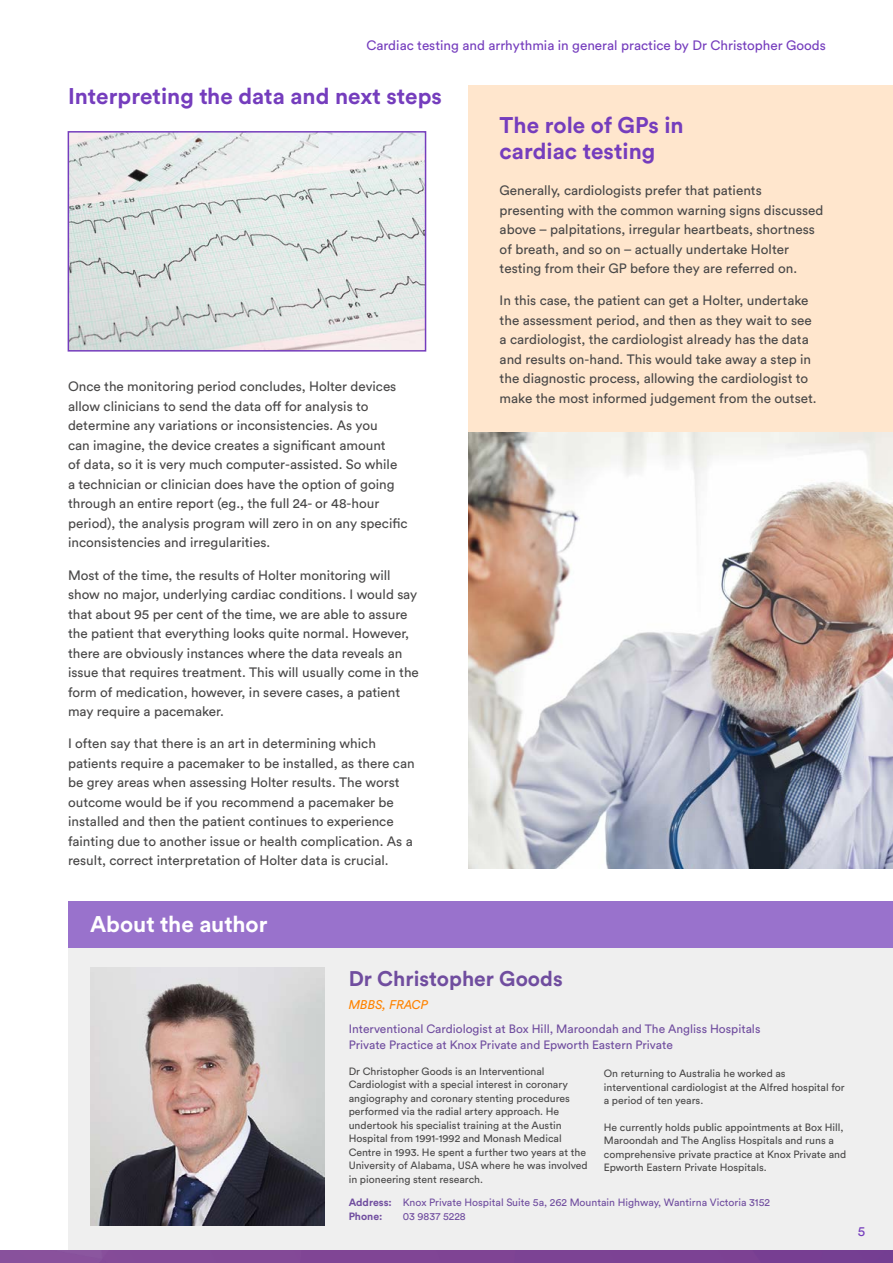
<style>
.page{position:relative;width:893px;height:1263px;background:#fff}
.page>*{position:absolute;margin:0;border:0;box-sizing:border-box;transform-origin:0 0}
.t1{font:700 22.5px/25.5px "Circular Std";color:#753dbd}
.t2{font:700 22.5px "Circular Std";color:#fff}
.t3{font:700 21px "Circular Std";color:#704d9f}
.t4{font:13.5px/19.5px "Circular Std";color:#494848}
.t5{font:13.5px "Circular Std";color:#753dbd}
.t6{font:italic 12.45px "Circular Std";color:#ff8300}
.t7{font:12px/16.6px "Circular Std";color:#704d9f}
.t8{font:10.5px/13.5px "Circular Std";color:#494848}
.t9{font:10.5px/13.5px "Circular Std";color:#704d9f}
.s1{font-weight:700}
</style>
<div class="page">
<div style="left:468px;top:85px;width:425px;height:347px;background:#ffe6cd"></div>
<div style="left:68px;top:901px;width:825px;height:362px;background:#efefef"></div>
<img style="left:0;top:1250px;width:893px;height:13px">
<div style="left:68px;top:901px;width:825px;height:47px;background:#9972cc"></div>
<img style="left:71px;top:134px;width:352px;height:215px">
<div style="left:68px;top:131px;width:358px;height:221px;border:2px solid #753dbd"></div>
<img style="left:468px;top:433px;width:425px;height:435px">
<img style="left:90px;top:968px;width:234px;height:257px">
<p class="t5" style="left:366px;top:37px;width:461px">Cardiac testing and arrhythmia in general practice by Dr Christopher Goods</p>
<h1 class="t1" style="left:68px;top:83px;width:375px">Interpreting the data and next steps</h1>
<p class="t4" style="left:68px;top:377px;width:341px">Once the monitoring period concludes, Holter devices allow clinicians to send the data off for analysis to determine any variations or inconsistencies. As you<br>can imagine, the device creates a significant amount<br>of data, so it is very much computer-assisted. So while a technician or clinician does have the option of going through an entire report (eg., the full 24- or 48-hour period), the analysis program will zero in on any specific inconsistencies and irregularities.</p>
<p class="t4" style="left:68px;top:565px;width:352px">Most of the time, the results of Holter monitoring will show no major, underlying cardiac conditions. I would say that about 95 per cent of the time, we are able to assure the patient that everything looks quite normal. However, there are obviously instances where the data reveals an issue that requires treatment. This will usually come in the form of medication, however, in severe cases, a patient may require a pacemaker.</p>
<p class="t4" style="left:68px;top:734px;width:348px">I often say that there is an art in determining which patients require a pacemaker to be installed, as there can be grey areas when assessing Holter results. The worst outcome would be if you recommend a pacemaker be installed and then the patient continues to experience fainting due to another issue or health complication. As a result, correct interpretation of Holter data is crucial.</p>
<h1 class="t1" style="left:500px;top:112px;width:186px">The role of GPs in cardiac testing</h1>
<p class="t4" style="left:500px;top:180px;width:325px">Generally, cardiologists prefer that patients presenting with the common warning signs discussed above – palpitations, irregular heartbeats, shortness of breath, and so on – actually undertake Holter testing from their GP before they are referred on.</p>
<p class="t4" style="left:500px;top:291px;width:318px">In this case, the patient can get a Holter, undertake the assessment period, and then as they wait to see a cardiologist, the cardiologist already has the data and results on-hand. This would take away a step in the diagnostic process, allowing the cardiologist to make the most informed judgement from the outset.</p>
<h1 class="t2" style="left:90px;top:910px;width:179px">About the author</h1>
<h2 class="t3" style="left:349px;top:965px;width:216px">Dr Christopher Goods</h2>
<p class="t6" style="left:349px;top:997px;width:81px">MBBS, FRACP</p>
<p class="t7" style="left:349px;top:1020px;width:413px">Interventional Cardiologist at Box Hill, Maroondah and The Angliss Hospitals<br>Private Practice at Knox Private and Epworth Eastern Private</p>
<p class="t8" style="left:349px;top:1064px;width:240px">Dr Christopher Goods is an Interventional Cardiologist with a special interest in coronary angiography and coronary stenting procedures performed via the radial artery approach. He undertook his specialist training at the Austin Hospital from 1991-1992 and Monash Medical Centre in 1993. He spent a further two years at the University of Alabama, USA where he was involved in pioneering stent research.</p>
<p class="t9" style="left:349px;top:1196px;width:423px"><span class="s1">Address:</span> Knox Private Hospital Suite 5a, 262 Mountain Highway, Wantirna Victoria 3152<br><span class="s1">Phone:</span></p>
<p class="t8" style="left:604px;top:1067px;width:242px">On returning to Australia he worked as interventional cardiologist at the Alfred hospital for a period of ten years.</p>
<p class="t8" style="left:604px;top:1120px;width:244px">He currently holds public appointments at Box Hill, Maroondah and The Angliss Hospitals and runs a comprehensive private practice at Knox Private and Epworth Eastern Private Hospitals.</p>
<p class="t9" style="left:403px;top:1209px;width:65px">03 9837 5228</p>
<p class="t5" style="left:858px;top:1223px;width:9px">5</p>
</div>
